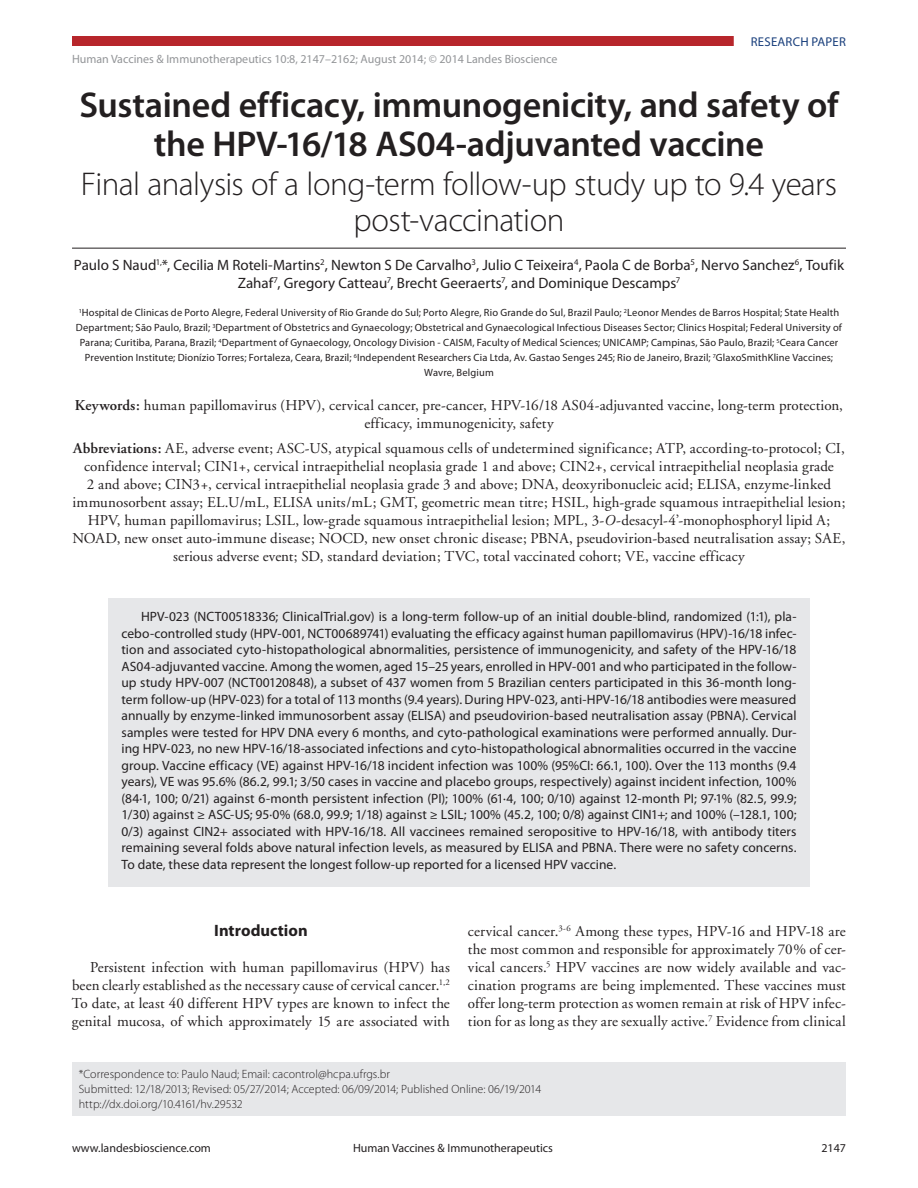
<style>
.page{position:relative;width:918px;height:1188px;background:#fff}
.page>*{position:absolute;margin:0;border:0;box-sizing:border-box;transform-origin:0 0}
.t1{font:600 36px/39px "Myriad Pro";letter-spacing:-.01em;color:#231f20;text-align:center}
.t2{font:300 33px/36px "Myriad Pro";letter-spacing:-.02em;color:#231f20;text-align:center}
.t3{font:700 16.5px "Myriad Pro";color:#231f20}
.t4{font:15px/18px "Adobe Garamond";letter-spacing:.01em;color:#231f20;text-align:justify}
.t5{font:15px/18px "Myriad Pro";color:#231f20;text-align:center}
.t6{font:13.5px/16.5px "Myriad Pro";letter-spacing:.005em;color:#231f20;text-align:justify}
.t7{font:12.75px "Myriad Pro";letter-spacing:.02em;color:#193f7c}
.t8{font:300 12px/15px "Myriad Pro";color:#231f20}
.t9{font:12px "Myriad Pro";color:#939598}
.t10{font:12px "Myriad Pro";color:#231f20}
.t11{font:10.5px/15px "Myriad Pro";letter-spacing:.015em;color:#231f20;text-align:center}
.s1{font-weight:600}
.s2{font-style:italic}
</style>
<div class="page">
<div style="left:72px;top:36px;width:774px;height:10px;background:#b7262b"></div>
<svg style="left:733px;top:36px;width:113px;height:10px"></svg>
<div style="left:72px;top:1062px;width:774px;height:54px;background:#e6e7e9"></div>
<hr style="left:72px;top:248px;width:774px;height:1px;background:#231f20">
<div style="left:108px;top:598px;width:702px;height:289px;background:#e6e7e9"></div>
<p class="t9" style="left:72px;top:52px;width:487px">Human Vaccines &amp; Immunotherapeutics 10:8, 2147–2162; August 2014; © 2014 Landes Bioscience</p>
<p class="t7" style="left:751px;top:34px;width:94px">Research Paper</p>
<h1 class="t1" style="left:79px;top:85px;width:761px">Sustained efficacy, immunogenicity, and safety of the HPV-16/18 AS04-adjuvanted vaccine</h1>
<h2 class="t2" style="left:81px;top:165px;width:758px">Final analysis of a long-term follow-up study up to 9.4 years post-vaccination</h2>
<p class="t5" style="left:74px;top:255px;width:772px">Paulo S Naud<sup>1,</sup>*, Cecilia M Roteli-Martins<sup>2</sup>, Newton S De Carvalho<sup>3</sup>, Julio C Teixeira<sup>4</sup>, Paola C de Borba<sup>5</sup>, Nervo Sanchez<sup>6</sup>, Toufik<br>Zahaf<sup>7</sup>, Gregory Catteau<sup>7</sup>, Brecht Geeraerts<sup>7</sup>, and Dominique Descamps<sup>7</sup></p>
<p class="t11" style="left:76px;top:305px;width:768px"><sup>1</sup>Hospital de Clinicas de Porto Alegre, Federal University of Rio Grande do Sul; Porto Alegre, Rio Grande do Sul, Brazil Paulo; <sup>2</sup>Leonor Mendes de Barros Hospital; State Health Department; São Paulo, Brazil; <sup>3</sup>Department of Obstetrics and Gynaecology; Obstetrical and Gynaecological Infectious Diseases Sector; Clinics Hospital; Federal University of Parana; Curitiba, Parana, Brazil; <sup>4</sup>Department of Gynaecology, Oncology Division - CAISM, Faculty of Medical Sciences; UNICAMP; Campinas, São Paulo, Brazil; <sup>5</sup>Ceara Cancer Prevention Institute; Dionízio Torres; Fortaleza, Ceara, Brazil; <sup>6</sup>Independent Researchers Cia Ltda, Av. Gastao Senges 245; Rio de Janeiro, Brazil; <sup>7</sup>GlaxoSmithKline Vaccines; Wavre, Belgium</p>
<p class="t4" style="left:75px;top:397px;width:770px;text-align:center"><span class="s1">Keywords:</span> human papillomavirus (HPV), cervical cancer, pre-cancer, HPV-16/18 AS04-adjuvanted vaccine, long-term protection, efficacy, immunogenicity, safety</p>
<p class="t4" style="left:72px;top:440px;width:775px;text-align:center"><span class="s1">Abbreviations:</span> AE, adverse event; ASC-US, atypical squamous cells of undetermined significance; ATP, according-to-protocol; CI, confidence interval; CIN1+, cervical intraepithelial neoplasia grade 1 and above; CIN2+, cervical intraepithelial neoplasia grade<br>2 and above; CIN3+, cervical intraepithelial neoplasia grade 3 and above; DNA, deoxyribonucleic acid; ELISA, enzyme-linked immunosorbent assay; EL.U/mL, ELISA units/mL; GMT, geometric mean titre; HSIL, high-grade squamous intraepithelial lesion; HPV, human papillomavirus; LSIL, low-grade squamous intraepithelial lesion; MPL, 3-<span class="s2">O-</span>desacyl-4’-monophosphoryl lipid A; NOAD, new onset auto-immune disease; NOCD, new onset chronic disease; PBNA, pseudovirion-based neutralisation assay; SAE, serious adverse event; SD, standard deviation; TVC, total vaccinated cohort; VE, vaccine efficacy</p>
<p class="t6" style="left:122px;top:608px;width:677px;text-indent:19px">HPV-023 (NCT00518336; ClinicalTrial.gov) is a long-term follow-up of an initial double-blind, randomized (1:1), pla&shy;cebo-controlled study (HPV-001, NCT00689741) evaluating the efficacy against human papillomavirus (HPV)-16/18 infec&shy;tion and associated cyto-histopathological abnormalities, persistence of immunogenicity, and safety of the H PV-16/18<br>AS04-adjuvanted vaccine. Among the women, aged 15–25 years, enrolled in HPV-001 and who participated in the follow&shy;up study HPV-007 (NCT00120848), a subset of 437 women from 5 Brazilian centers participated in this 36-month long&shy;term follow-up (H PV-023) for a total of 113 months (9.4 years). During H PV-023, anti-H PV-16/18 antibodies were measured annually by enzyme-linked immunosorbent assay (ELISA) and pseudovirion-based neutralisation assay (PBNA). Cervical samples were tested for HPV DNA every 6 months, and cyto-pathological examinations were performed annually. Dur&shy;ing HPV-023, no new H PV-16/18-associated infections and cyto-histopathological abnormalities occurred in the vaccine group. Vaccine efficacy (VE) against HPV-16/18 incident infection was 100% (95%CI: 66.1, 100). Over the 113 months (9.4 years), VE was 95.6% (86.2, 99.1; 3/50 cases in vaccine and placebo groups, respectively) against incident infection, 100% (84·1, 100; 0/21) against 6-month persistent infection (PI); 100% (61·4, 100; 0/10) against 12-month PI; 97·1% (82.5, 99.9; 1/30) against ≥ ASC-US; 95·0% (68.0, 99.9; 1/18) against ≥ LSIL; 100% (45.2, 100; 0/8) against CIN1+; and 100% (–128.1, 100; 0/3) against CIN2+ associated with H PV-16/18. All vaccinees remained seropositive to H PV-16/18, with antibody titers remaining several folds above natural infection levels, as measured by ELISA and PBNA. There were no safety concerns.<br>To date, these data represent the longest follow-up reported for a licensed H PV vaccine.</p>
<p class="t3" style="left:214px;top:920px;width:95px">Introduction</p>
<p class="t4" style="left:72px;top:959px;width:379px;text-indent:18px">Persistent infection with human papillomavirus (HPV) has been clearly established as the necessary cause of cervical cancer.<sup>1,2<br></sup>To date, at least 40 different HPV types are known to infect the genital mucosa, of which approximately 15 are associated with</p>
<p class="t4" style="left:468px;top:923px;width:379px">cervical cancer.<sup>3-6</sup> Among these types, HPV-16 and HPV-18 are the most common and responsible for approximately 70% of cer&shy;vical cancers.<sup>5</sup> HPV vaccines are now widely available and vac&shy;cination programs are being implemented. These vaccines must offer long-term protection as women remain at risk of HPV infec&shy;tion for as long as they are sexually active.<sup>7</sup> Evidence from clinical</p>
<p class="t8" style="left:79px;top:1066px;width:464px">*Correspondence to: Paulo Naud; Email: cacontrol@hcpa.ufrgs.br<br>Submitted: 12/18/2013; Revised: 05/27/2014; Accepted: 06/09/2014; Published Online: 06/19/2014 http://dx.doi.org/10.4161/hv.29532</p>
<p class="t10" style="left:72px;top:1141px;width:140px">www.landesbioscience.com</p>
<p class="t10" style="left:353px;top:1141px;width:201px">H uman Vaccines &amp; Immunotherapeutics</p>
<p class="t10" style="left:821px;top:1141px;width:26px">2147</p>
</div>
